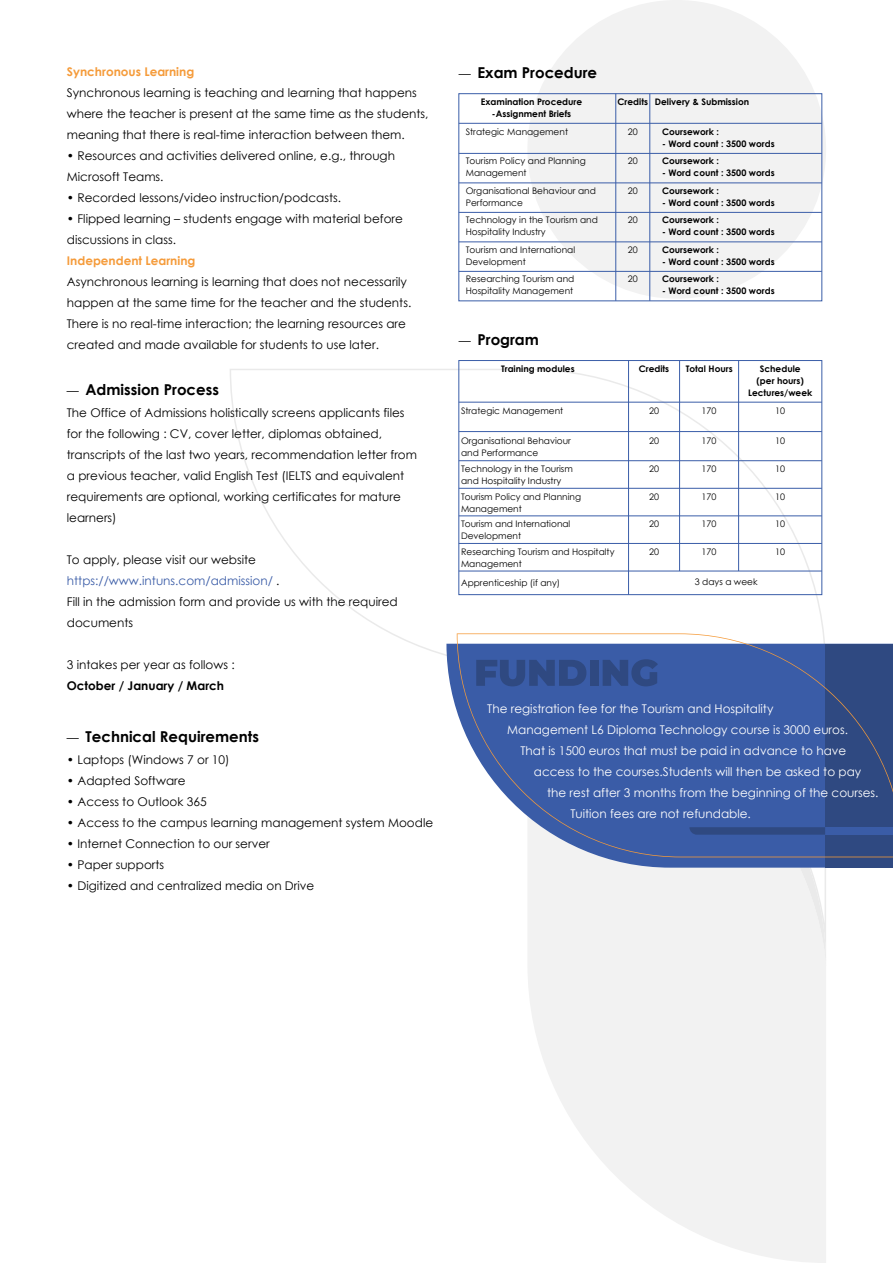
<style>
.page{position:relative;width:893px;height:1263px;background:#fff}
.page>*{position:absolute;margin:0;border:0;box-sizing:border-box;transform-origin:0 0}
.t1{font:700 15px "Century Gothic";color:#000}
.t2{font:12px/21px "Century Gothic";color:#000}
.t3{font:12px "Century Gothic";color:#fff}
.t4{font:700 12px "Century Gothic";color:#f59b3a}
.t5{font:700 12px "Century Gothic";color:#000}
.t6{font:9px/12px "Century Gothic";color:#000}
.t7{font:700 9px/12px "Century Gothic";color:#000;text-align:center}
.s1{font-weight:400;font-size:12px}
.s2{color:#3a5ca7}
</style>
<div class="page">
<svg style="left:528px;top:966px;width:298px;height:297px;fill:#f2f2f2"></svg>
<svg style="left:230px;top:369px;width:594px;height:287px"></svg>
<div style="left:528px;top:868px;width:298px;height:98px;background:#f2f2f2"></div>
<div style="left:527px;top:0;width:299px;height:299px;background:#f2f2f2;border-radius:50%"></div>
<div style="left:458px;top:93px;width:364px;height:208px;border:1px solid #3a5da8"></div>
<hr style="left:459px;top:123px;width:363px;height:1px;background:#3a5da8">
<hr style="left:459px;top:153px;width:363px;height:1px;background:#3a5da8">
<hr style="left:459px;top:182px;width:363px;height:1px;background:#3a5da8">
<hr style="left:459px;top:212px;width:363px;height:1px;background:#3a5da8">
<hr style="left:459px;top:241px;width:363px;height:1px;background:#3a5da8">
<hr style="left:459px;top:271px;width:363px;height:1px;background:#3a5da8">
<hr style="left:615px;top:94px;width:1px;height:207px;background:#3a5da8">
<hr style="left:649px;top:94px;width:1px;height:207px;background:#3a5da8">
<div style="left:458px;top:360px;width:364px;height:235px;border:1px solid #3a5da8"></div>
<hr style="left:459px;top:402px;width:363px;height:1px;background:#3a5da8">
<hr style="left:459px;top:431px;width:363px;height:1px;background:#3a5da8">
<hr style="left:628px;top:360px;width:1px;height:235px;background:#3a5da8">
<hr style="left:679px;top:360px;width:1px;height:211px;background:#3a5da8">
<hr style="left:459px;top:460px;width:363px;height:1px;background:#3a5da8">
<hr style="left:459px;top:488px;width:363px;height:1px;background:#3a5da8">
<hr style="left:459px;top:515px;width:363px;height:1px;background:#3a5da8">
<hr style="left:459px;top:543px;width:363px;height:1px;background:#3a5da8">
<hr style="left:459px;top:571px;width:363px;height:1px;background:#3a5da8">
<hr style="left:738px;top:360px;width:1px;height:211px;background:#3a5da8">
<svg style="left:446px;top:644px;width:379px;height:224px"></svg>
<div style="left:825px;top:644px;width:68px;height:224px;background:#2f4981"></div>
<svg style="left:457px;top:633px;width:436px;height:224px;fill:#3a5ca7"></svg>
<div style="left:825px;top:827px;width:68px;height:8px;background:#3a5ca7"></div>
<svg style="left:689px;top:827px;width:136px;height:8px"></svg>
<svg style="left:476px;top:660px;width:110px;height:26px;background:#324f8d"></svg>
<div style="left:590px;top:660px;width:8px;height:26px;background:#2f4981"></div>
<svg style="left:603px;top:659px;width:55px;height:27px"></svg>
<p class="t4" style="left:67px;top:62px;width:129px">Synchronous Learning</p>
<p class="t2" style="left:67px;top:82px;width:363px">Synchronous learning is teaching and learning that happens where the teacher is present at the same time as the students, meaning that there is real-time interaction between them.</p>
<p class="t2" style="left:67px;top:145px;width:330px">• Resources and activities delivered online, e.g., through<br>Microsoft Teams.</p>
<p class="t2" style="left:67px;top:187px;width:276px">• Recorded lessons/video instruction/podcasts.</p>
<p class="t2" style="left:67px;top:208px;width:338px">• Flipped learning – students engage with material before discussions in class.</p>
<p class="t4" style="left:67px;top:251px;width:130px">Independent Learning</p>
<p class="t2" style="left:67px;top:271px;width:346px">Asynchronous learning is learning that does not necessarily happen at the same time for the teacher and the students.<br>There is no real-time interaction; the learning resources are created and made available for students to use later.</p>
<p class="t1" style="left:67px;top:378px;width:154px"><span class="s1">—</span> Admission Process</p>
<p class="t2" style="left:67px;top:402px;width:352px">The Office of Admissions holistically screens applicants files for the following : CV, cover letter, diplomas obtained, transcripts of the last two years, recommendation letter from a previous teacher, valid English Test (IELTS and equivalent requirements are optional, working certificates for mature learners)</p>
<p class="t2" style="left:67px;top:549px;width:332px">To apply, please visit our website <span class="s2">https://www.intuns.com/admission/</span> .<br>Fill in the admission form and provide us with the required documents</p>
<p class="t2" style="left:67px;top:654px;width:169px">3 intakes per year as follows :</p>
<p class="t5" style="left:67px;top:676px;width:159px">October / January / March</p>
<p class="t1" style="left:67px;top:726px;width:194px"><span class="s1">—</span> Technical Requirements</p>
<p class="t2" style="left:67px;top:749px;width:164px">• Laptops (Windows 7 or 10)</p>
<p class="t2" style="left:67px;top:770px;width:120px">• Adapted Software</p>
<p class="t2" style="left:67px;top:791px;width:141px">• Access to Outlook 365</p>
<p class="t2" style="left:67px;top:812px;width:368px">• Access to the campus learning management system Moodle</p>
<p class="t2" style="left:67px;top:833px;width:204px">• Internet Connection to our server</p>
<p class="t2" style="left:67px;top:854px;width:99px">• Paper supports</p>
<p class="t2" style="left:67px;top:875px;width:249px">• Digitized and centralized media on Drive</p>
<p class="t1" style="left:459px;top:61px;width:140px"><span class="s1">—</span> Exam Procedure</p>
<p class="t7" style="left:481px;top:95px;width:103px">Examination Procedure -Assignment Briefs</p>
<p class="t7" style="left:618px;top:95px;width:133px">Credits Delivery &amp; Submission</p>
<p class="t6" style="left:466px;top:125px;width:104px">Strategic Management</p>
<p class="t7" style="left:662px;top:125px;width:58px">Coursework :</p>
<p class="t7" style="left:662px;top:137px;width:114px">- Word count : 3500 words</p>
<p class="t6" style="left:628px;top:125px;width:11px">20</p>
<p class="t6" style="left:628px;top:155px;width:11px">20</p>
<p class="t6" style="left:466px;top:155px;width:121px">Tourism Policy and Planning<br>Management</p>
<p class="t7" style="left:662px;top:155px;width:58px">Coursework :</p>
<p class="t7" style="left:662px;top:167px;width:114px">- Word count : 3500 words</p>
<p class="t6" style="left:628px;top:184px;width:11px">20</p>
<p class="t6" style="left:466px;top:184px;width:132px">Organisational Behaviour and<br>Performance</p>
<p class="t7" style="left:662px;top:184px;width:58px">Coursework :</p>
<p class="t7" style="left:662px;top:196px;width:114px">- Word count : 3500 words</p>
<p class="t6" style="left:628px;top:214px;width:11px">20</p>
<p class="t6" style="left:466px;top:214px;width:134px">Technology in the Tourism and<br>Hospitality Industry</p>
<p class="t7" style="left:662px;top:214px;width:58px">Coursework :</p>
<p class="t7" style="left:662px;top:226px;width:114px">- Word count : 3500 words</p>
<p class="t6" style="left:628px;top:243px;width:11px">20</p>
<p class="t6" style="left:466px;top:243px;width:111px">Tourism and International<br>Development</p>
<p class="t7" style="left:662px;top:243px;width:58px">Coursework :</p>
<p class="t7" style="left:662px;top:255px;width:114px">- Word count : 3500 words</p>
<p class="t6" style="left:628px;top:273px;width:11px">20</p>
<p class="t6" style="left:466px;top:273px;width:110px">Researching Tourism and<br>Hospitality Management</p>
<p class="t7" style="left:662px;top:273px;width:58px">Coursework :</p>
<p class="t7" style="left:662px;top:285px;width:114px">- Word count : 3500 words</p>
<p class="t1" style="left:459px;top:328px;width:82px"><span class="s1">—</span> Program</p>
<p class="t7" style="left:501px;top:362px;width:75px">Training modules</p>
<p class="t7" style="left:639px;top:362px;width:32px">Credits</p>
<p class="t6" style="left:461px;top:404px;width:104px">Strategic Management</p>
<p class="t6" style="left:649px;top:404px;width:11px">20</p>
<p class="t7" style="left:686px;top:362px;width:48px">Total Hours</p>
<p class="t6" style="left:702px;top:404px;width:16px">170</p>
<p class="t7" style="left:748px;top:362px;width:66px">Schedule<br>(per hours)<br>Lectures/week</p>
<p class="t6" style="left:775px;top:404px;width:11px">10</p>
<p class="t6" style="left:461px;top:435px;width:111px">Organisational Behaviour and Performance</p>
<p class="t6" style="left:649px;top:435px;width:11px">20</p>
<p class="t6" style="left:702px;top:435px;width:16px">170</p>
<p class="t6" style="left:775px;top:435px;width:11px">10</p>
<p class="t6" style="left:461px;top:463px;width:113px">Technology in the Tourism and Hospitality Industry</p>
<p class="t6" style="left:649px;top:463px;width:11px">20</p>
<p class="t6" style="left:702px;top:463px;width:16px">170</p>
<p class="t6" style="left:775px;top:463px;width:11px">10</p>
<p class="t6" style="left:461px;top:490px;width:121px">Tourism Policy and Planning<br>Management</p>
<p class="t6" style="left:649px;top:490px;width:11px">20</p>
<p class="t6" style="left:702px;top:490px;width:16px">170</p>
<p class="t6" style="left:775px;top:490px;width:11px">10</p>
<p class="t6" style="left:461px;top:518px;width:111px">Tourism and International<br>Development</p>
<p class="t6" style="left:649px;top:518px;width:11px">20</p>
<p class="t6" style="left:702px;top:518px;width:16px">170</p>
<p class="t6" style="left:775px;top:518px;width:11px">10</p>
<p class="t6" style="left:461px;top:545px;width:155px">Researching Tourism and Hospitalty<br>Management</p>
<p class="t6" style="left:649px;top:545px;width:11px">20</p>
<p class="t6" style="left:702px;top:545px;width:16px">170</p>
<p class="t6" style="left:775px;top:545px;width:11px">10</p>
<p class="t6" style="left:461px;top:577px;width:101px">Apprenticeship (if any)</p>
<p class="t6" style="left:695px;top:576px;width:64px">3 days a week</p>
<p class="t3" style="left:487px;top:700px;width:288px">The registration fee for the Tourism and Hospitality</p>
<p class="t3" style="left:507px;top:721px;width:342px">Management L6 Diploma Technology course is 3000 euros.</p>
<p class="t3" style="left:520px;top:742px;width:327px">That is 1500 euros that must be paid in advance to have</p>
<p class="t3" style="left:534px;top:763px;width:329px">access to the courses.Students will then be asked to pay</p>
<p class="t3" style="left:547px;top:784px;width:333px">the rest after 3 months from the beginning of the courses.</p>
<p class="t3" style="left:570px;top:805px;width:182px">Tuition fees are not refundable.</p>
</div>
